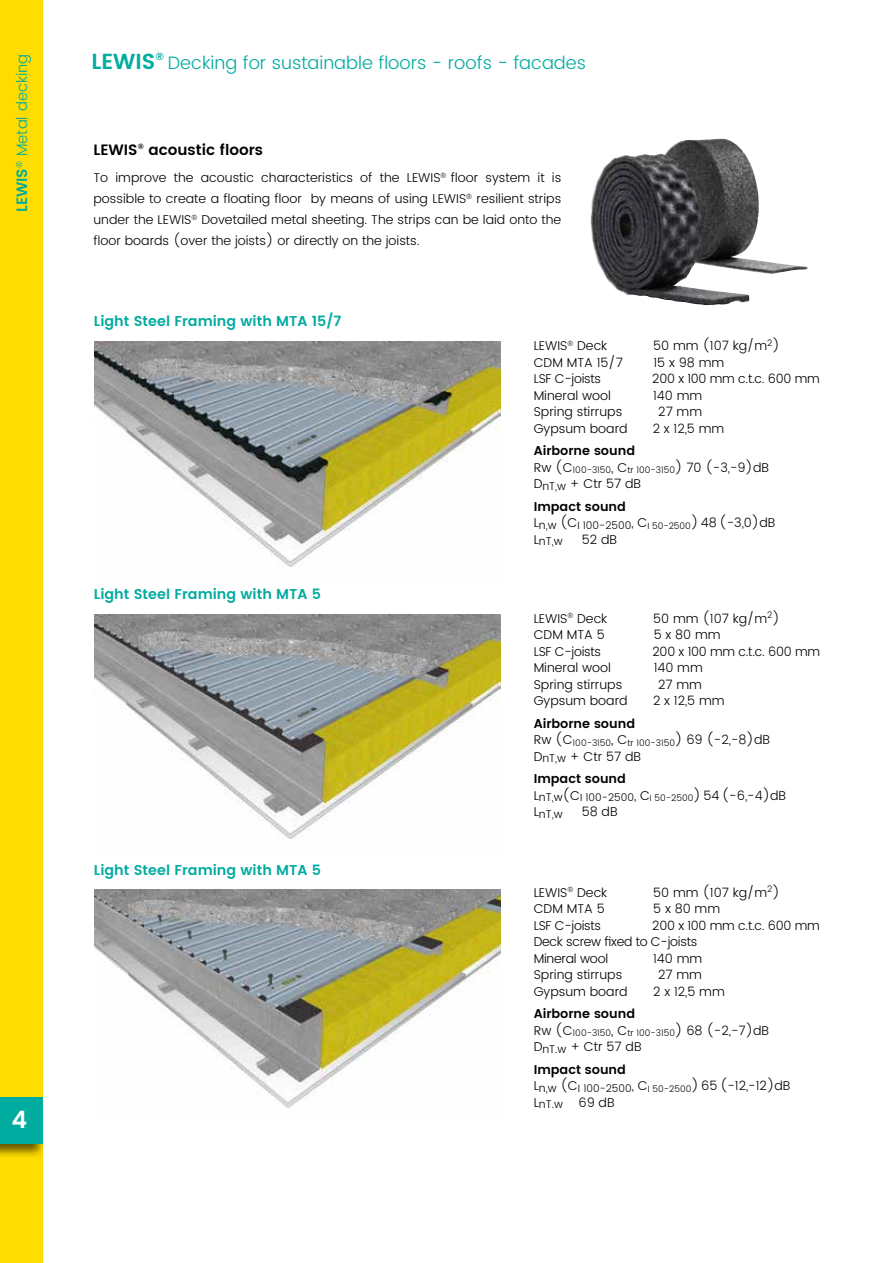
<style>
.page{position:relative;width:893px;height:1263px;background:#fff}
.page>*{position:absolute;margin:0;border:0;box-sizing:border-box;transform-origin:0 0}
.t1{font:600 24px "Poppins";color:#fff}
.t2{font:600 21.75px "Poppins";color:#00aba0}
.t3{font:300 18px "Poppins";color:#00aba0}
.t4{font:600 15px "Poppins";color:#000}
.t5{font:300 15px "Poppins";color:#00aba0}
.t6{font:600 14.25px "Poppins";color:#00aba0}
.t7{font:300 12.75px/21px "Poppins";color:#000}
.t8{font:300 12.75px/16.5px "Poppins";letter-spacing:-.02em;color:#000}
.t9{font:600 12.75px/22.5px "Poppins";color:#000}
.t10{font:300 11.25px "Poppins";color:#000}
.t11{font:300 9px "Poppins";color:#000}
.s1{font-weight:600}
.s2{font-weight:300}
.s3{font-size:12.75px}
</style>
<div class="page">
<div style="left:0;top:0;width:42px;height:1263px;background:#fd0"></div>
<img style="left:95px;top:342px;width:406px;height:225px">
<img style="left:95px;top:614px;width:406px;height:225px">
<img style="left:95px;top:889px;width:405px;height:219px">
<img style="left:666px;top:139px;width:141px;height:135px">
<img style="left:590px;top:153px;width:159px;height:152px">
<div style="left:0;top:1095px;width:46px;height:63px;background:#000;opacity:.6"></div>
<div style="left:0;top:1097px;width:43px;height:47px;background:#00aba0"></div>
<p class="t5" style="left:11px;top:212px;width:160px;rotate:-90deg"><span class="s1">LEWIS</span><sup>®</sup> Metal decking</p>
<h1 class="t1" style="left:11px;top:1101px;width:17px">4</h1>
<h2 class="t2" style="left:91px;top:45px;width:74px">LEWIS<sup>®</sup></h2>
<h3 class="t3" style="left:168px;top:50px;width:420px">Decking for sustainable floors - roofs - facades</h3>
<p class="t4" style="left:94px;top:139px;width:171px">LEWIS<sup>®</sup> acoustic floors</p>
<p class="t7" style="left:94px;top:168px;width:469px;text-align:justify">To improve the acoustic characteristics of the LEWIS<sup>®</sup> floor system it is possible to create a floating floor by means of using LEWIS<sup>®</sup> resilient strips under the LEWIS<sup>®</sup> Dovetailed metal sheeting. The strips can be laid onto the floor boards (over the joists) or directly on the joists.</p>
<p class="t6" style="left:94px;top:311px;width:249px">Light Steel Framing with MTA 15/7</p>
<p class="t6" style="left:94px;top:583px;width:229px">Light Steel Framing with MTA 5</p>
<p class="t6" style="left:94px;top:859px;width:229px">Light Steel Framing with MTA 5</p>
<p class="t7" style="left:534px;top:336px;width:75px">LEWIS<sup>®</sup> Deck</p>
<p class="t7" style="left:653px;top:336px;width:128px">50 mm (107 kg/m<sup>2</sup>)</p>
<p class="t7" style="left:534px;top:352px;width:91px">CDM MTA 15/7</p>
<p class="t7" style="left:653px;top:352px;width:72px">15 x 98 mm</p>
<p class="t8" style="left:534px;top:371px;width:69px">LSF C-joists</p>
<p class="t8" style="left:652px;top:371px;width:169px">200 x 100 mm c.t.c. 600 mm</p>
<p class="t7" style="left:534px;top:385px;width:79px">Mineral wool</p>
<p class="t7" style="left:653px;top:385px;width:51px">140 mm</p>
<p class="t7" style="left:534px;top:402px;width:90px">Spring stirrups</p>
<p class="t7" style="left:658px;top:402px;width:45px">27 mm</p>
<p class="t7" style="left:534px;top:418px;width:95px">Gypsum board</p>
<p class="t7" style="left:653px;top:418px;width:73px">2 x 12,5 mm</p>
<p class="t9" style="left:534px;top:440px;width:103px">Airborne sound</p>
<p class="t11" style="left:534px;top:464px;width:237px"><sup>Rw</sup> <sup>(C</sup>100-3150<sup>,</sup> <sup>C</sup>tr 100-3150<sup>)</sup> <sup>70</sup> <sup>(-3,-9)dB</sup></p>
<p class="t9" style="left:534px;top:473px;width:109px"><span class="s2">D</span><sub>nT,w</sub> <span class="s2">+ Ctr 57 dB<br></span>Impact sound</p>
<p class="t7" style="left:534px;top:513px;width:243px">L<sub>n,w</sub> (C<sub>I</sub> <sub>100-2500</sub>, C<sub>I</sub> <sub>50-2500</sub>) 48 (-3,0)dB</p>
<p class="t10" style="left:534px;top:533px;width:30px"><span class="s3">L</span>nT,w</p>
<p class="t7" style="left:582px;top:529px;width:37px">52 dB</p>
<p class="t7" style="left:534px;top:608px;width:75px">LEWIS<sup>®</sup> Deck</p>
<p class="t7" style="left:653px;top:608px;width:128px">50 mm (107 kg/m<sup>2</sup>)</p>
<p class="t7" style="left:534px;top:624px;width:73px">CDM MTA 5</p>
<p class="t7" style="left:654px;top:624px;width:69px">5 x 80 mm</p>
<p class="t8" style="left:534px;top:643px;width:69px">LSF C-joists</p>
<p class="t8" style="left:652px;top:643px;width:169px">200 x 100 mm c.t.c. 600 mm</p>
<p class="t7" style="left:534px;top:657px;width:79px">Mineral wool</p>
<p class="t7" style="left:654px;top:657px;width:51px">140 mm</p>
<p class="t7" style="left:534px;top:674px;width:90px">Spring stirrups</p>
<p class="t7" style="left:658px;top:674px;width:45px">27 mm</p>
<p class="t7" style="left:534px;top:690px;width:95px">Gypsum board</p>
<p class="t7" style="left:653px;top:690px;width:73px">2 x 12,5 mm</p>
<p class="t9" style="left:534px;top:712px;width:103px">Airborne sound</p>
<p class="t11" style="left:534px;top:736px;width:238px"><sup>Rw</sup> <sup>(C</sup>100-3150<sup>,</sup> <sup>C</sup>tr 100-3150<sup>)</sup> <sup>69</sup> <sup>(-2,-8)dB</sup></p>
<p class="t9" style="left:534px;top:745px;width:109px"><span class="s2">D</span><sub>nT,w</sub> <span class="s2">+ Ctr 57 dB<br></span>Impact sound</p>
<p class="t7" style="left:534px;top:785px;width:254px">L<sub>nT,w</sub>(C<sub>I</sub> <sub>100-2500</sub>, C<sub>I</sub> <sub>50-2500</sub>) 54 (-6,-4)dB</p>
<p class="t10" style="left:534px;top:805px;width:30px"><span class="s3">L</span>nT,w</p>
<p class="t7" style="left:582px;top:801px;width:37px">58 dB</p>
<p class="t7" style="left:534px;top:882px;width:75px">LEWIS<sup>®</sup> Deck</p>
<p class="t7" style="left:653px;top:882px;width:128px">50 mm (107 kg/m<sup>2</sup>)</p>
<p class="t7" style="left:534px;top:899px;width:73px">CDM MTA 5</p>
<p class="t7" style="left:653px;top:899px;width:69px">5 x 80 mm</p>
<p class="t8" style="left:534px;top:917px;width:69px">LSF C-joists</p>
<p class="t8" style="left:534px;top:917px;width:288px;text-indent:119px">200 x 100 mm c.t.c. 600 mm<br>Deck screw fixed to C-joists<br>Mineral wool</p>
<p class="t7" style="left:653px;top:948px;width:51px">140 mm</p>
<p class="t7" style="left:534px;top:965px;width:90px">Spring stirrups</p>
<p class="t7" style="left:658px;top:965px;width:45px">27 mm</p>
<p class="t7" style="left:534px;top:981px;width:95px">Gypsum board</p>
<p class="t7" style="left:653px;top:981px;width:73px">2 x 12,5 mm</p>
<p class="t9" style="left:534px;top:1003px;width:103px">Airborne sound</p>
<p class="t11" style="left:534px;top:1027px;width:237px"><sup>Rw</sup> <sup>(C</sup>100-3150<sup>,</sup> <sup>C</sup>tr 100-3150<sup>)</sup> <sup>68</sup> <sup>(-2,-7)dB</sup></p>
<p class="t9" style="left:534px;top:1036px;width:109px"><span class="s2">D</span><sub>nT.w</sub> <span class="s2">+ Ctr 57 dB<br></span>Impact sound</p>
<p class="t7" style="left:534px;top:1078px;width:258px;line-height:16.5px">L<sub>n,w</sub> (C<sub>I</sub> <sub>100-2500</sub>, C<sub>I</sub> <sub>50-2500</sub>) 65 (-12,-12)dB<br>L<sub>nT.w</sub> 69 dB</p>
</div>
